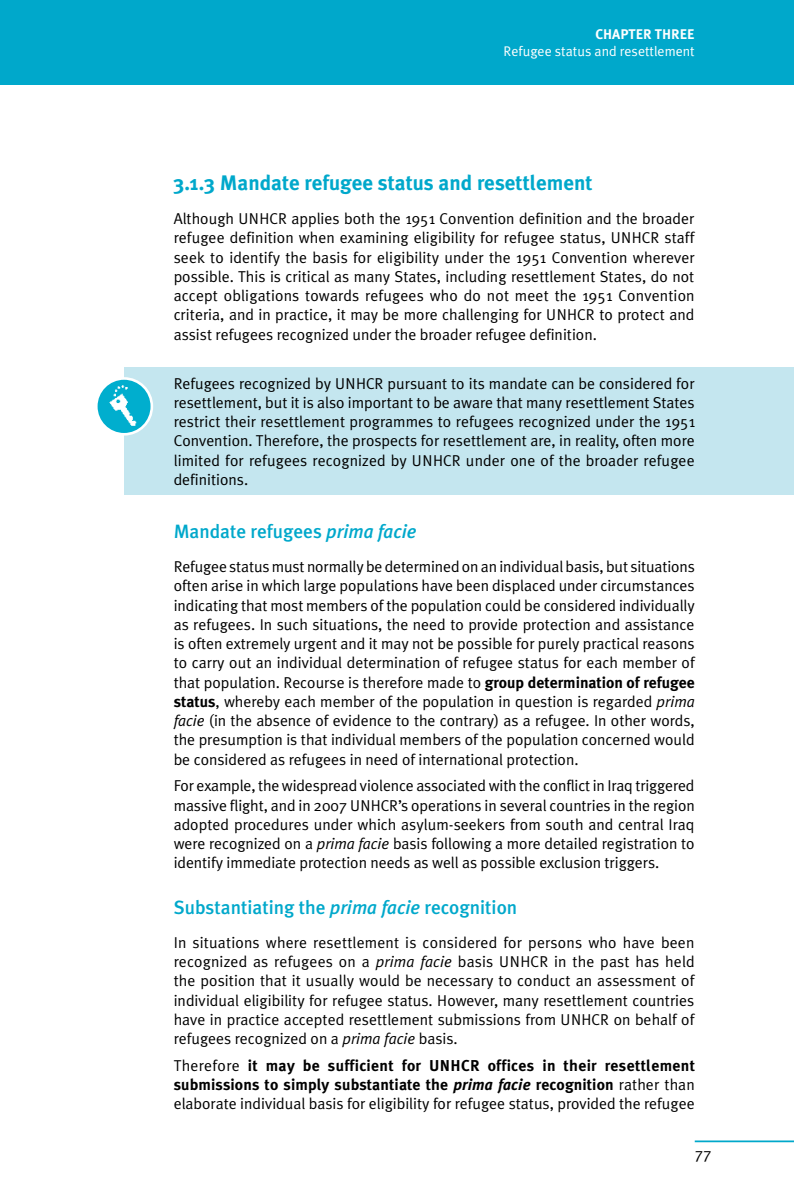
<style>
.page{position:relative;width:794px;height:1191px;background:#fff}
.page>*{position:absolute;margin:0;border:0;box-sizing:border-box;transform-origin:0 0}
.Heading_2_-_ch3{font:700 21px "Meta Plus";color:#00a8cb}
.Subheading_-_ch3{font:500 19.25px "Meta Plus";color:#00a8cb}
.Body{font:15.75px/19.2px "Meta Plus Normal";color:#000;text-align:justify}
.Box_title{font:15.75px/19.2px "Meta Plus Normal";letter-spacing:.005em;color:#000;text-align:justify}
.Body-2{font:700 15.75px/19.2px "Meta Plus";letter-spacing:.005em;color:#000;text-align:justify}
.t1{font:14px "Meta Plus Normal";color:#fff}
.t2{font:700 14px "Meta Plus";color:#fff}
.s1{font-style:italic}
.s2{font-family:"Meta Plus";font-weight:700}
.s3{font-family:"Meta Plus Normal";font-weight:400}
</style>
<div class="page">
<div style="left:0;top:0;width:794px;height:84px;background:#00a8cb"></div>
<hr style="left:694px;top:1140px;width:100px;height:2px;background:#00a8cb">
<div style="left:124px;top:367px;width:670px;height:128px;background:#c4e6ef"></div>
<img style="left:96px;top:378px;width:56px;height:56px;border-radius:28px">
<div style="left:95px;top:377px;width:58px;height:58px;border:3px solid #fff;border-radius:50%"></div>
<p class="t2" style="left:595px;top:26px;width:101px">CHAPTER THREE</p>
<p class="t1" style="left:503px;top:43px;width:193px">Refugee status and resettlement</p>
<p class="Heading_2_-_ch3" style="left:174px;top:170px;width:420px">3.1.3 Mandate refugee status and resettlement</p>
<p class="Body" style="left:174px;top:209px;width:522px">Although UNHCR applies both the 1951 Convention definition and the broader refugee definition when examining eligibility for refugee status, UNHCR staff seek to identify the basis for eligibility under the 1951 Convention wherever possible. This is critical as many States, including resettlement States, do not accept obligations towards refugees who do not meet the 1951 Convention criteria, and in practice, it may be more challenging for UNHCR to protect and assist refugees recognized under the broader refugee definition.</p>
<p class="Box_title" style="left:174px;top:373px;width:523px">Refugees recognized by UNHCR pursuant to its mandate can be considered for resettlement, but it is also important to be aware that many resettlement States restrict their resettlement programmes to refugees recognized under the 1951<br>Convention. Therefore, the prospects for resettlement are, in reality, often more limited for refugees recognized by UNHCR under one of the broader refugee definitions.</p>
<p class="Subheading_-_ch3" style="left:174px;top:520px;width:244px">Mandate refugees <span class="s1">prima facie</span></p>
<p class="Body" style="left:174px;top:557px;width:522px">Refugee status must normally be determined on an individual basis, but situations often arise in which large populations have been displaced under circumstances indicating that most members of the population could be considered individually as refugees. In such situations, the need to provide protection and assistance is often extremely urgent and it may not be possible for purely practical reasons to carry out an individual determination of refugee status for each member of that population. Recourse is therefore made to <span class="s2">group determination of refugee status</span>, whereby each member of the population in question is regarded <span class="s1">prima facie</span> (in the absence of evidence to the contrary) as a refugee. In other words, the presumption is that individual members of the population concerned would be considered as refugees in need of international protection.</p>
<p class="Body" style="left:174px;top:776px;width:522px">For example, the widespread violence associated with the conflict in Iraq triggered massive flight, and in 2007 UNHCR’s operations in several countries in the region adopted procedures under which asylum-seekers from south and central Iraq were recognized on a <span class="s1">prima facie</span> basis following a more detailed registration to identify immediate protection needs as well as possible exclusion triggers.</p>
<p class="Subheading_-_ch3" style="left:174px;top:896px;width:345px">Substantiating the <span class="s1">prima facie</span> recognition</p>
<p class="Body" style="left:174px;top:932px;width:522px">In situations where resettlement is considered for persons who have been recognized as refugees on a <span class="s1">prima facie</span> basis UNHCR in the past has held the position that it usually would be necessary to conduct an assessment of individual eligibility for refugee status. However, many resettlement countries have in practice accepted resettlement submissions from UNHCR on behalf of refugees recognized on a <span class="s1">prima facie</span> basis.</p>
<p class="Body-2" style="left:174px;top:1055px;width:523px"><span class="s3">Therefore</span> it may be sufficient for UNHCR offices in their resettlement submissions to simply substantiate the <span class="s1">prima facie</span> recognition <span class="s3">rather than elaborate individual basis for eligibility for refugee status, provided the refugee</span></p>
<p class="Body" style="left:694px;top:1144px;width:18px">77</p>
</div>
